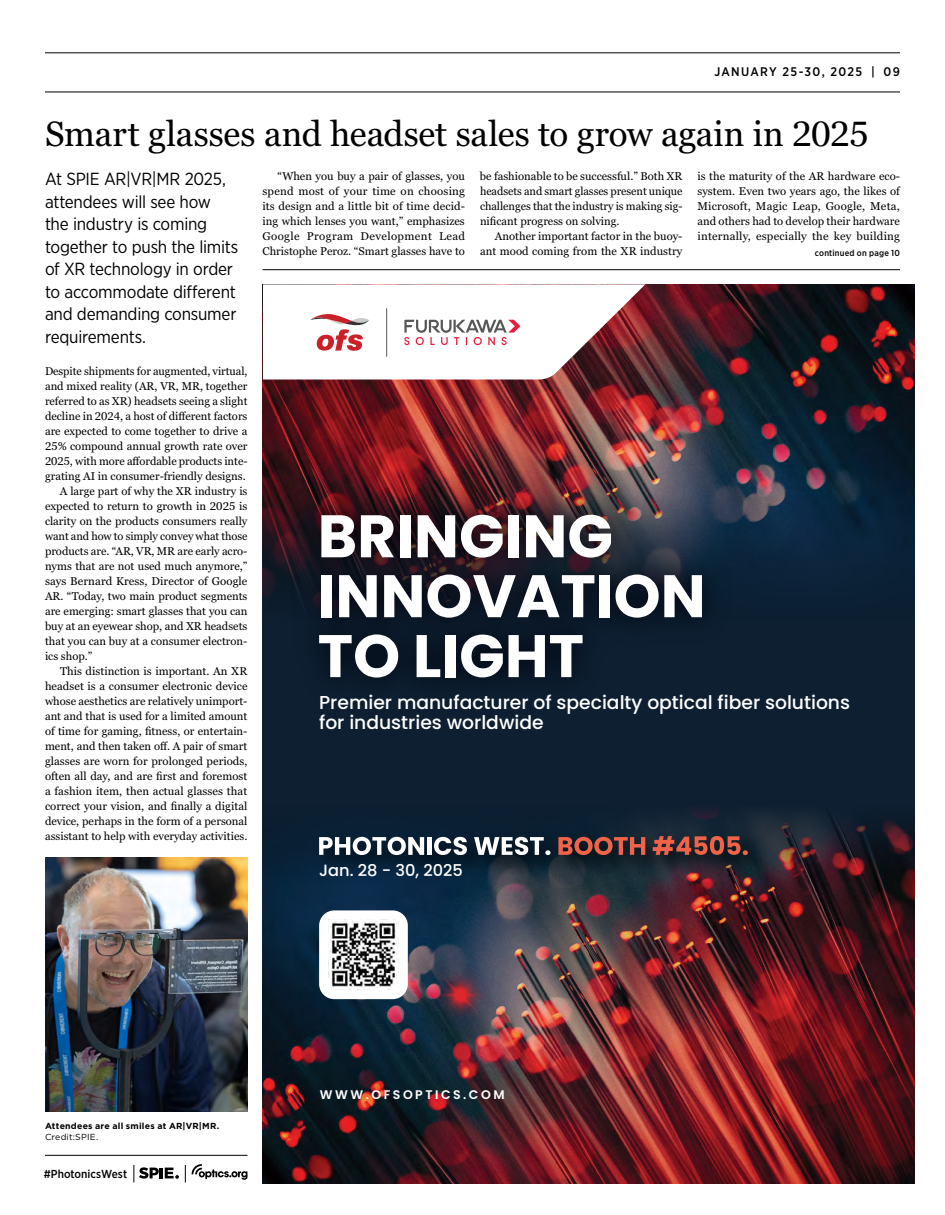
<style>
.page{position:relative;width:945px;height:1215px;background:#fff}
.page>*{position:absolute;margin:0;border:0;box-sizing:border-box;transform-origin:0 0}
.t1{font:35px "Georgia Pro";letter-spacing:-.005em;color:#000}
.t2{font:500 18.75px/20px "Poppins";color:#fff}
.t3{font:17.5px/22.5px "Gotham Narrow";letter-spacing:-.015em;color:#000}
.t4{font:500 16.25px "Poppins";color:#fff}
.t5{font:500 12.5px "Gotham Narrow";letter-spacing:.105em;color:#000}
.t6{font:600 12.5px "Poppins";letter-spacing:.2em;color:#fff}
.t7{font:500 11.62px "Gotham Narrow";color:#000}
.t8{font:11.25px/15px "Georgia Pro";color:#000;text-align:justify}
.t9{font:700 8.75px "Gotham";letter-spacing:.025em;color:#000}
.t10{font:500 8.75px "Gotham Narrow";letter-spacing:.025em;color:#000}
.t11{font:8.75px "Gotham";letter-spacing:.025em;color:#000}
</style>
<div class="page">
<hr style="left:45px;top:52px;width:855px;height:1px;background:#000">
<hr style="left:45px;top:92px;width:855px;height:1px;background:#000">
<hr style="left:45px;top:1155px;width:203px;height:1px;background:#000">
<svg style="left:185px;top:1165px;width:1px;height:18px"></svg>
<svg style="left:192px;top:1164px;width:56px;height:16px"></svg>
<svg style="left:134px;top:1165px;width:45px;height:18px"></svg>
<img style="left:45px;top:858px;width:203px;height:253px">
<hr style="left:262px;top:269px;width:638px;height:1px;background:#000">
<img style="left:263px;top:284px;width:652px;height:211px">
<img style="left:263px;top:876px;width:652px;height:307px">
<svg style="left:263px;top:495px;width:652px;height:381px;background:#102032"></svg>
<svg style="left:333px;top:996px;width:69px;height:11px"></svg>
<svg style="left:426px;top:957px;width:68px;height:75px"></svg>
<div style="left:423px;top:991px;width:73px;height:7px;background:#38404a;border-radius:50%"></div>
<svg style="left:425px;top:960px;width:70px;height:69px;background:#473b4c"></svg>
<img style="left:285px;top:481px;width:451px;height:230px">
<svg style="left:321px;top:515px;width:34px;height:42px"></svg>
<svg style="left:361px;top:515px;width:33px;height:42px"></svg>
<div style="left:400px;top:515px;width:10px;height:42px;background:#fff"></div>
<svg style="left:418px;top:515px;width:37px;height:42px"></svg>
<svg style="left:461px;top:515px;width:42px;height:43px"></svg>
<div style="left:508px;top:515px;width:11px;height:42px;background:#fff"></div>
<svg style="left:526px;top:515px;width:85px;height:43px"></svg>
<div style="left:321px;top:575px;width:11px;height:42px;background:#fff"></div>
<svg style="left:339px;top:575px;width:38px;height:42px"></svg>
<svg style="left:384px;top:575px;width:210px;height:43px"></svg>
<div style="left:600px;top:575px;width:10px;height:42px;background:#fff"></div>
<svg style="left:616px;top:575px;width:86px;height:43px"></svg>
<svg style="left:319px;top:634px;width:79px;height:44px"></svg>
<svg style="left:417px;top:635px;width:23px;height:42px"></svg>
<div style="left:445px;top:635px;width:10px;height:42px;background:#fff"></div>
<svg style="left:461px;top:635px;width:42px;height:42px"></svg>
<svg style="left:509px;top:635px;width:74px;height:42px"></svg>
<img style="left:309px;top:826px;width:466px;height:57px">
<svg style="left:319px;top:837px;width:105px;height:18px"></svg>
<div style="left:427px;top:837px;width:5px;height:18px;background:#fff"></div>
<svg style="left:434px;top:837px;width:33px;height:18px"></svg>
<svg style="left:474px;top:837px;width:77px;height:18px"></svg>
<svg style="left:558px;top:837px;width:87px;height:18px;background:#874239"></svg>
<svg style="left:653px;top:836px;width:95px;height:19px;background:#834239"></svg>
<svg style="left:263px;top:284px;width:382px;height:95px"></svg>
<div style="left:319px;top:910px;width:89px;height:89px;background:#fff;border-radius:15px"></div>
<img style="left:330px;top:921px;width:68px;height:69px">
<p class="t5" style="left:714px;top:64px;width:187px">JANUARY 25-30, 2025 | 09</p>
<h1 class="t1" style="left:45px;top:114px;width:826px">Smart glasses and headset sales to grow again in 2025</h1>
<h3 class="t3" style="left:45px;top:167px;width:195px">At SPIE AR|VR|MR 2025, attendees will see how the industry is coming together to push the limits of XR technology in order to accommodate different and demanding consumer requirements.</h3>
<p class="t8" style="left:45px;top:364px;width:204px">Despite shipments for augmented, virtual,</p>
<p class="t8" style="left:45px;top:379px;width:204px">and mixed reality (AR, VR, MR, together</p>
<p class="t8" style="left:45px;top:394px;width:204px">referred to as XR) headsets seeing a slight</p>
<p class="t8" style="left:45px;top:409px;width:204px">decline in 2024, a host of different factors</p>
<p class="t8" style="left:45px;top:424px;width:204px">are expected to come together to drive a</p>
<p class="t8" style="left:45px;top:439px;width:204px">25% compound annual growth rate over</p>
<p class="t8" style="left:45px;top:454px;width:204px">2025, with more affordable products inte-</p>
<p class="t8" style="left:45px;top:469px;width:202px">grating AI in consumer-friendly designs.</p>
<p class="t8" style="left:60px;top:484px;width:189px">A large part of why the XR industry is</p>
<p class="t8" style="left:45px;top:499px;width:204px">expected to return to growth in 2025 is</p>
<p class="t8" style="left:45px;top:514px;width:204px">clarity on the products consumers really</p>
<p class="t8" style="left:45px;top:529px;width:204px">want and how to simply convey what those</p>
<p class="t8" style="left:45px;top:544px;width:204px">products are. “AR, VR, MR are early acro-</p>
<p class="t8" style="left:45px;top:559px;width:204px">nyms that are not used much anymore,”</p>
<p class="t8" style="left:45px;top:574px;width:204px">says Bernard Kress, Director of Google</p>
<p class="t8" style="left:45px;top:589px;width:204px">AR. “Today, two main product segments</p>
<p class="t8" style="left:45px;top:604px;width:204px">are emerging: smart glasses that you can</p>
<p class="t8" style="left:45px;top:619px;width:204px">buy at an eyewear shop, and XR headsets</p>
<p class="t8" style="left:45px;top:634px;width:204px">that you can buy at a consumer electron-</p>
<p class="t8" style="left:45px;top:649px;width:49px">ics shop.”</p>
<p class="t8" style="left:60px;top:664px;width:189px">This distinction is important. An XR</p>
<p class="t8" style="left:45px;top:679px;width:204px">headset is a consumer electronic device</p>
<p class="t8" style="left:45px;top:694px;width:204px">whose aesthetics are relatively unimport-</p>
<p class="t8" style="left:45px;top:709px;width:204px">ant and that is used for a limited amount</p>
<p class="t8" style="left:45px;top:724px;width:204px">of time for gaming, fitness, or entertain-</p>
<p class="t8" style="left:45px;top:739px;width:204px">ment, and then taken off. A pair of smart</p>
<p class="t8" style="left:45px;top:754px;width:204px">glasses are worn for prolonged periods,</p>
<p class="t8" style="left:45px;top:769px;width:204px">often all day, and are first and foremost</p>
<p class="t8" style="left:45px;top:784px;width:204px">a fashion item, then actual glasses that</p>
<p class="t8" style="left:45px;top:799px;width:204px">correct your vision, and finally a digital</p>
<p class="t8" style="left:45px;top:814px;width:204px">device, perhaps in the form of a personal</p>
<p class="t8" style="left:45px;top:829px;width:204px">assistant to help with everyday activities.</p>
<p class="t8" style="left:262px;top:169px;width:204px;text-indent:15px">“When you buy a pair of glasses, you spend most of your time on choosing its design and a little bit of time decid&shy;ing which lenses you want,” emphasizes Google Program Development Lead Christophe Peroz. “Smart glasses have to</p>
<p class="t8" style="left:480px;top:169px;width:204px">be fashionable to be successful.” Both XR headsets and smart glasses present unique challenges that the industry is making sig&shy;nificant progress on solving.</p>
<p class="t8" style="left:698px;top:169px;width:204px">is the maturity of the AR hardware eco&shy;system. Even two years ago, the likes of Microsoft, Magic Leap, Google, Meta, and others had to develop their hardware internally, especially the key building</p>
<p class="t10" style="left:815px;top:247px;width:87px">continued on page 10</p>
<p class="t8" style="left:480px;top:229px;width:204px;text-align:right">Another important factor in the buoy&shy;ant mood coming from the XR industry</p>
<h2 class="t2" style="left:319px;top:692px;width:533px">Premier manufacturer of specialty optical fiber solutions for industries worldwide</h2>
<h3 class="t4" style="left:319px;top:861px;width:145px">Jan. 28 - 30, 2025</h3>
<p class="t9" style="left:45px;top:1120px;width:176px">Attendees are all smiles at AR|VR|MR.</p>
<p class="t11" style="left:45px;top:1132px;width:55px">Credit:SPIE.</p>
<p class="t7" style="left:44px;top:1166px;width:85px">#PhotonicsWest</p>
<p class="t6" style="left:320px;top:1087px;width:186px">WWW.OFSOPTICS.COM</p>
</div>
